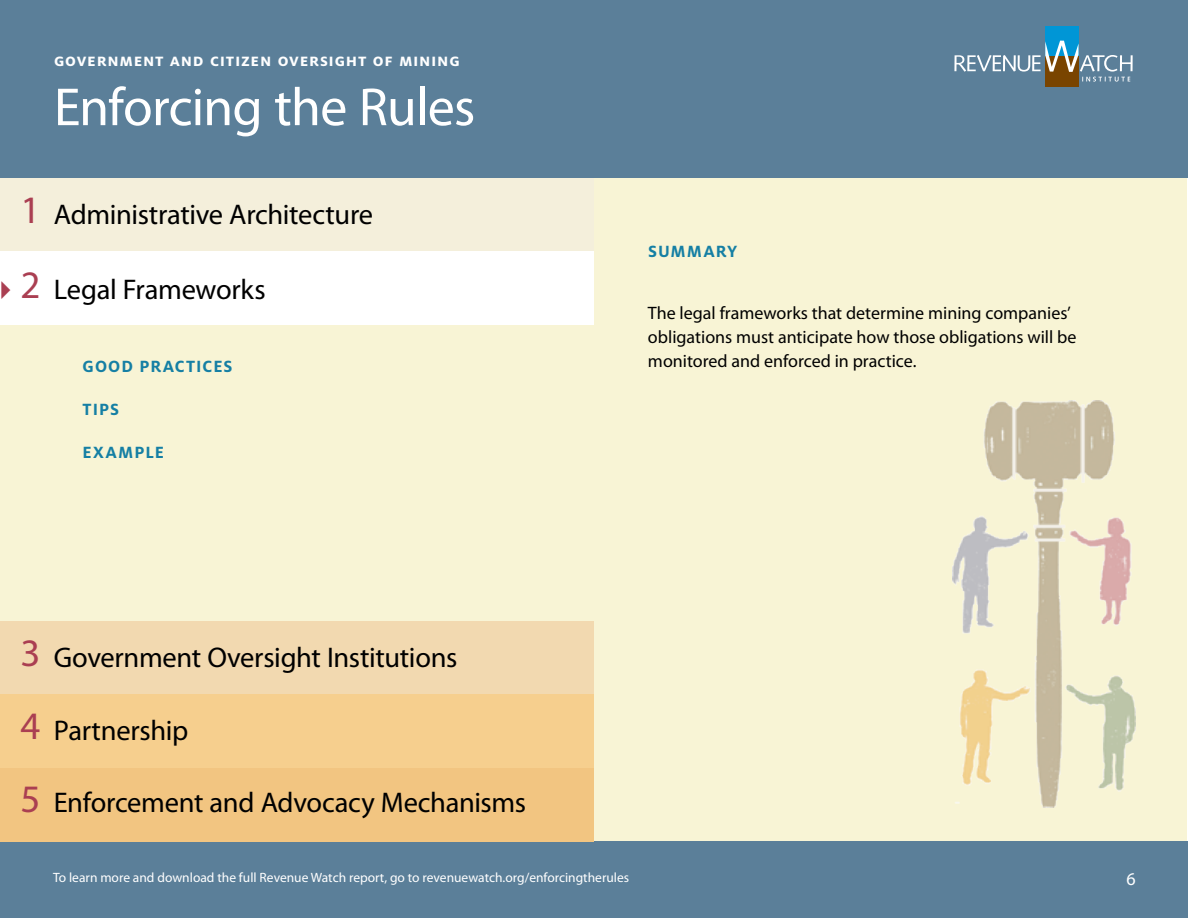
<style>
.page{position:relative;width:1188px;height:918px;background:#fff}
.page>*{position:absolute;margin:0;border:0;box-sizing:border-box;transform-origin:0 0}
.t1{font:54px "Myriad Pro";letter-spacing:-.015em;color:#fff}
.t2{font:39px/73.2px "Myriad Pro";color:#aa3f52}
.t3{font:28.5px "Myriad Pro";letter-spacing:-.015em;color:#000}
.t4{font:18px/24px "Myriad Pro";color:#000}
.t5{font:700 18px "Milo OT";letter-spacing:.04em;color:#fff}
.t6{font:700 18px "Milo OT";letter-spacing:.055em;color:#157fa4}
.t7{font:18px "Myriad Pro";color:#fff}
.t8{font:13.5px "Myriad Pro";color:#fff}
</style>
<div class="page">
<div style="left:1px;top:0;width:1186px;height:918px;background:#f8f4d5"></div>
<div style="left:0;top:0;width:1188px;height:177px;background:#5b7f99"></div>
<div style="left:1px;top:841px;width:1187px;height:77px;background:#5b7f99"></div>
<div style="left:1045px;top:26px;width:34px;height:30px;background:#0096d6"></div>
<div style="left:1045px;top:56px;width:34px;height:30px;background:#794400"></div>
<svg style="left:954px;top:41px;width:179px;height:41px"></svg>
<img style="left:953px;top:401px;width:183px;height:406px">
<div style="left:1px;top:178px;width:593px;height:74px;background:#f4efdb"></div>
<div style="left:1px;top:252px;width:593px;height:73px;background:#fff"></div>
<div style="left:1px;top:622px;width:593px;height:73px;background:#f2d9b0"></div>
<div style="left:1px;top:695px;width:593px;height:73px;background:#f6cf8e"></div>
<div style="left:1px;top:768px;width:593px;height:73px;background:#f2c581"></div>
<p class="t5" style="left:54px;top:51px;width:407px">government and citizen oversight of mining</p>
<h1 class="t1" style="left:54px;top:74px;width:423px">Enforcing the Rules</h1>
<h2 class="t2" style="left:21px;top:171px;width:22px;line-height:75.6px">1<br>2</h2>
<h3 class="t3" style="left:54px;top:196px;width:321px">Administrative Architecture</h3>
<h3 class="t3" style="left:54px;top:272px;width:213px">Legal Frameworks</h3>
<p class="t6" style="left:648px;top:241px;width:91px">Summary</p>
<p class="t4" style="left:648px;top:300px;width:430px">The legal frameworks that determine mining companies’ obligations must anticipate how those obligations will be</p>
<p class="t6" style="left:83px;top:356px;width:80px">GOOD PRA</p>
<p class="t4" style="left:648px;top:348px;width:270px">monitored and enforced in practice.</p>
<p class="t6" style="left:175px;top:356px;width:59px">CTICES</p>
<p class="t6" style="left:83px;top:399px;width:38px">TIPS</p>
<p class="t6" style="left:83px;top:443px;width:83px">EXAMPLE</p>
<h2 class="t2" style="left:21px;top:616px;width:22px;text-align:justify">3<br>4<br>5</h2>
<h3 class="t3" style="left:54px;top:640px;width:405px">Government Oversight Institutions</h3>
<h3 class="t3" style="left:54px;top:713px;width:136px">Partnership</h3>
<h3 class="t3" style="left:54px;top:785px;width:474px">Enforcement and Advocacy Mechanisms</h3>
<p class="t8" style="left:53px;top:869px;width:578px">To learn more and download the full Revenue Watch report, go to revenuewatch.org/enforcingtherules</p>
<p class="t7" style="left:1127px;top:868px;width:11px">6</p>
</div>
